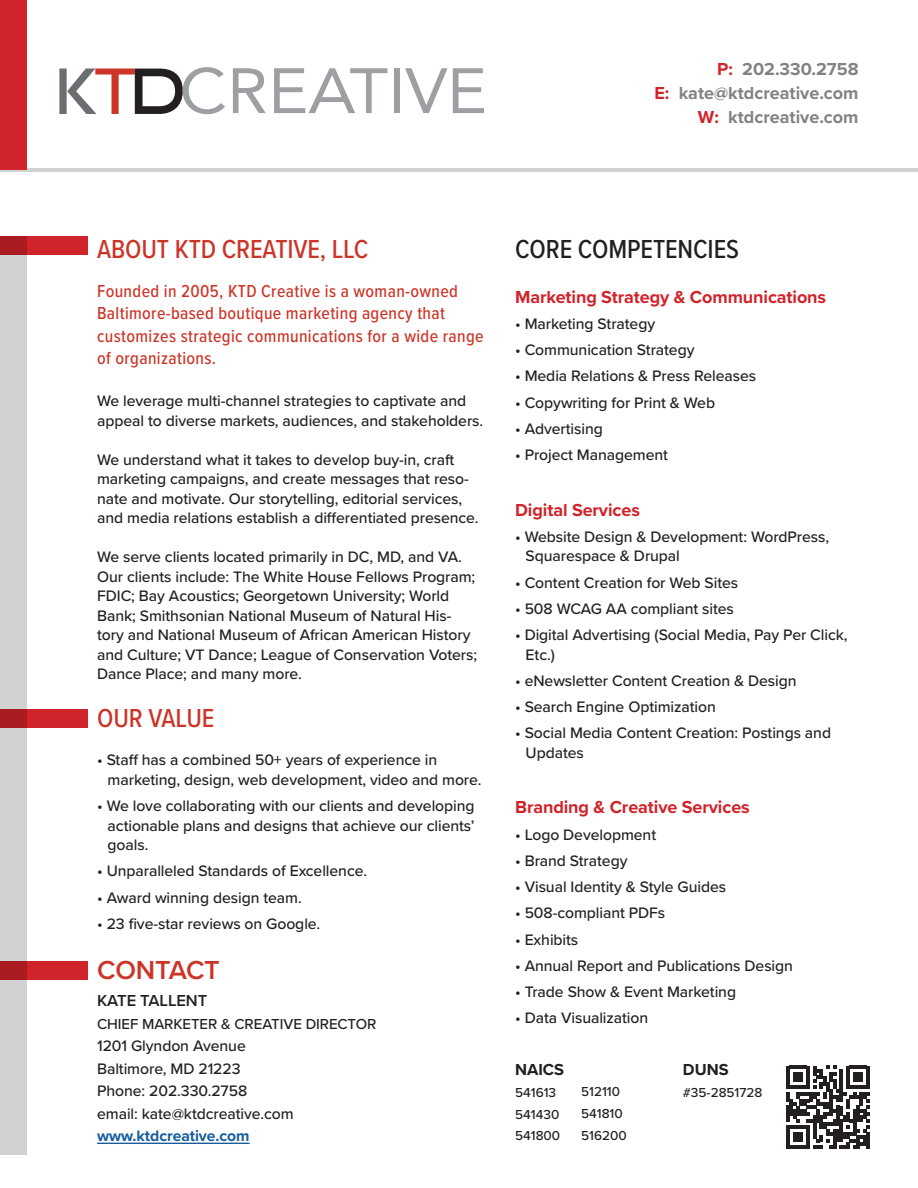
<style>
.page{position:relative;width:918px;height:1188px;background:#fff}
.page>*{position:absolute;margin:0;border:0;box-sizing:border-box;transform-origin:0 0}
.t1{font:500 27px "Proxima Nova Cond";letter-spacing:-.005em;color:#cc3427}
.t2{font:500 27px "Proxima Nova Cond";letter-spacing:-.005em;color:#231f20}
.t3{font:600 27px "Proxima Nova";letter-spacing:-.005em;color:#cc3427}
.t4{font:500 18px/22.5px "Proxima Nova Cond";letter-spacing:.02em;color:#cc3427}
.t5{font:700 18px "Proxima Nova";letter-spacing:-.005em;color:#d1232a}
.t6{font:700 18px/24px "Proxima Nova";color:#808285;text-align:right}
.t7{font:600 16.5px "Proxima Nova";letter-spacing:-.005em;color:#231f20}
.t8{font:700 16.5px "Proxima Nova";color:#231f20}
.t9{font:500 15.75px/19.5px "Proxima Nova";letter-spacing:-.005em;color:#231f20}
.t10{font:700 15.75px "Proxima Nova";letter-spacing:-.005em;color:#175d9e}
.t11{font:500 15px "Proxima Nova";letter-spacing:-.005em;color:#231f20}
.t12{font:500 13.5px/21.8px "Proxima Nova";color:#231f20}
.s1{color:#d1232a}
</style>
<div class="page">
<div style="left:0;top:236px;width:27px;height:919px;background:#d1d2d4"></div>
<svg style="left:59px;top:67px;width:166px;height:47px"></svg>
<svg style="left:233px;top:68px;width:33px;height:45px"></svg>
<svg style="left:274px;top:68px;width:113px;height:45px"></svg>
<div style="left:394px;top:68px;width:6px;height:45px;background:#9d9fa2"></div>
<svg style="left:405px;top:68px;width:79px;height:45px"></svg>
<svg style="left:786px;top:1066px;width:84px;height:83px"></svg>
<hr style="left:0;top:168px;width:918px;height:4px;background:#d1d2d4">
<div style="left:0;top:0;width:27px;height:170px;background:#d1232a"></div>
<hr style="left:97px;top:1143px;width:153px;height:1px;background:#175d9e">
<svg style="left:0;top:236px;width:88px;height:19px;background:#c52027"></svg>
<svg style="left:0;top:709px;width:88px;height:19px;background:#c52027"></svg>
<svg style="left:0;top:961px;width:88px;height:19px;background:#c52027"></svg>
<p class="t6" style="left:654px;top:57px;width:206px"><span class="s1">P:</span> 202.330.2758<br><span class="s1">E:</span> kate@ktdcreative.com<br><span class="s1">W:</span> ktdcreative.com</p>
<h1 class="t1" style="left:97px;top:229px;width:273px">ABOUT KTD CREATIVE, LLC</h1>
<p class="t4" style="left:97px;top:279px;width:388px">Founded in 2005, KTD Creative is a woman-owned Baltimore-based boutique marketing agency that customizes strategic communications for a wide range of organizations.</p>
<p class="t9" style="left:97px;top:391px;width:388px">We leverage multi-channel strategies to captivate and appeal to diverse markets, audiences, and stakeholders.</p>
<p class="t9" style="left:97px;top:449px;width:383px">We understand what it takes to develop buy-in, craft marketing campaigns, and create messages that reso&shy;nate and motivate. Our storytelling, editorial services, and media relations establish a differentiated presence.</p>
<p class="t9" style="left:97px;top:547px;width:382px">We serve clients located primarily in DC, MD, and VA.<br>Our clients include: The White House Fellows Program; FDIC; Bay Acoustics; Georgetown University; World Bank; Smithsonian National Museum of Natural His&shy;tory and National Museum of African American History and Culture; VT Dance; League of Conservation Voters; Dance Place; and many more.</p>
<h1 class="t1" style="left:97px;top:698px;width:119px">OUR VALUE</h1>
<p class="t9" style="left:108px;top:750px;width:375px;text-indent:-11px">• Staff has a combined 50+ years of experience in marketing, design, web development, video and more.</p>
<p class="t9" style="left:108px;top:796px;width:369px;text-align:justify;text-indent:-11px">• We love collaborating with our clients and developing actionable plans and designs that achieve our clients’ goals.</p>
<p class="t9" style="left:97px;top:861px;width:272px">• Unparalleled Standards of Excellence.</p>
<p class="t9" style="left:97px;top:887px;width:206px">• Award winning design team.</p>
<p class="t9" style="left:97px;top:913px;width:225px">• 23 five-star reviews on Google.</p>
<h1 class="t3" style="left:97px;top:950px;width:124px">CONTACT</h1>
<p class="t7" style="left:97px;top:988px;width:112px">KATE TALLENT</p>
<p class="t11" style="left:97px;top:1012px;width:281px">CHIEF MARKETER &amp; CREATIVE DIRECTOR</p>
<p class="t9" style="left:97px;top:1034px;width:198px;line-height:22.5px">1201 Glyndon Avenue<br>Baltimore, MD 21223<br>Phone: 202.330.2758<br>email: kate@ktdcreative.com</p>
<p class="t10" style="left:97px;top:1124px;width:154px">www.ktdcreative.com</p>
<h1 class="t2" style="left:515px;top:229px;width:225px">CORE COMPETENCIES</h1>
<p class="t5" style="left:515px;top:283px;width:313px">Marketing Strategy &amp; Communications</p>
<p class="t9" style="left:515px;top:313px;width:142px">• Marketing Strategy</p>
<p class="t9" style="left:515px;top:340px;width:181px">• Communication Strategy</p>
<p class="t9" style="left:515px;top:366px;width:242px">• Media Relations &amp; Press Releases</p>
<p class="t9" style="left:515px;top:392px;width:201px">• Copywriting for Print &amp; Web</p>
<p class="t9" style="left:515px;top:418px;width:89px">• Advertising</p>
<p class="t9" style="left:515px;top:445px;width:154px">• Project Management</p>
<p class="t5" style="left:515px;top:496px;width:126px">Digital Services</p>
<p class="t9" style="left:526px;top:526px;width:305px;text-indent:-11px">• Website Design &amp; Development: WordPress,<br>Squarespace &amp; Drupal</p>
<p class="t9" style="left:515px;top:572px;width:225px">• Content Creation for Web Sites</p>
<p class="t9" style="left:515px;top:598px;width:220px">• 508 WCAG AA compliant sites</p>
<p class="t9" style="left:526px;top:625px;width:324px;text-indent:-11px">• Digital Advertising (Social Media, Pay Per Click,<br>Etc.)</p>
<p class="t9" style="left:515px;top:670px;width:283px">• eNewsletter Content Creation &amp; Design</p>
<p class="t9" style="left:515px;top:697px;width:202px">• Search Engine Optimization</p>
<p class="t9" style="left:526px;top:723px;width:307px;text-indent:-11px">• Social Media Content Creation: Postings and<br>Updates</p>
<p class="t5" style="left:515px;top:794px;width:236px">Branding &amp; Creative Services</p>
<p class="t9" style="left:515px;top:824px;width:143px">• Logo Development</p>
<p class="t9" style="left:515px;top:850px;width:114px">• Brand Strategy</p>
<p class="t9" style="left:515px;top:877px;width:213px">• Visual Identity &amp; Style Guides</p>
<p class="t9" style="left:515px;top:903px;width:152px">• 508-compliant PDFs</p>
<p class="t9" style="left:515px;top:929px;width:65px">• Exhibits</p>
<p class="t9" style="left:515px;top:955px;width:279px">• Annual Report and Publications Design</p>
<p class="t9" style="left:515px;top:982px;width:222px">• Trade Show &amp; Event Marketing</p>
<p class="t9" style="left:515px;top:1008px;width:135px">• Data Visualization</p>
<p class="t8" style="left:515px;top:1057px;width:51px">NAICS</p>
<p class="t12" style="left:515px;top:1081px;width:47px">541613<br>541430<br>541800</p>
<p class="t8" style="left:683px;top:1057px;width:47px">DUNS</p>
<p class="t12" style="left:581px;top:1081px;width:40px">512110</p>
<p class="t12" style="left:683px;top:1081px;width:81px">#35-2851728</p>
<p class="t12" style="left:581px;top:1102px;width:47px">541810<br>516200</p>
</div>
